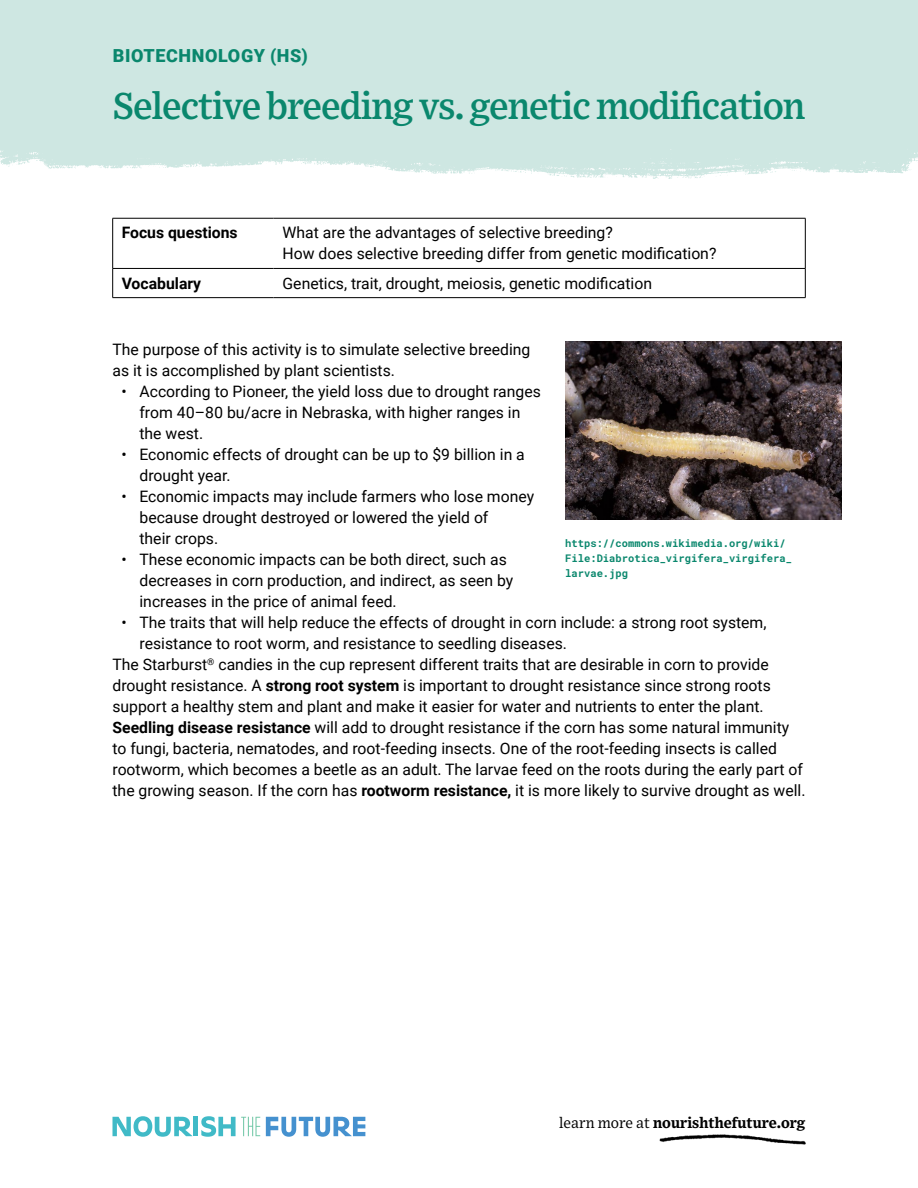
<style>
.page{position:relative;width:918px;height:1188px;background:#fff}
.page>*{position:absolute;margin:0;border:0;box-sizing:border-box;transform-origin:0 0}
.t1{font:500 37.5px "Exchange";letter-spacing:-.03em;color:#0a876d}
.t2{font:900 18px "Roboto";letter-spacing:.035em;color:#0a876d}
.t3{font:15.75px/21px "Roboto";color:#000}
.t4{font:700 15.75px "Roboto";color:#000}
.t5{font:700 15px "Exchange";color:#000}
.t6{font:700 10.5px/15px "Roboto Mono";color:#0a876d}
.s1{font-weight:700}
.s2{font-weight:400}
</style>
<div class="page">
<img style="left:659px;top:1134px;width:147px;height:11px">
<svg style="left:112px;top:1116px;width:80px;height:21px"></svg>
<hr style="left:194px;top:1117px;width:4px;height:19px;background:#40bac7">
<svg style="left:201px;top:1116px;width:59px;height:21px"></svg>
<svg style="left:266px;top:1117px;width:99px;height:20px"></svg>
<img style="left:0;top:133px;width:918px;height:45px">
<div style="left:0;top:0;width:918px;height:133px;background:#cee7e2"></div>
<hr style="left:112px;top:218px;width:162px;height:1px;background:#000">
<hr style="left:112px;top:218px;width:1px;height:50px;background:#000">
<hr style="left:274px;top:218px;width:532px;height:1px;background:#000">
<hr style="left:805px;top:218px;width:1px;height:50px;background:#000">
<hr style="left:112px;top:268px;width:162px;height:1px;background:#000">
<svg style="left:112px;top:269px;width:1px;height:28px"></svg>
<hr style="left:274px;top:268px;width:532px;height:1px;background:#000">
<svg style="left:805px;top:269px;width:1px;height:28px"></svg>
<hr style="left:112px;top:297px;width:162px;height:1px;background:#000">
<hr style="left:274px;top:297px;width:532px;height:1px;background:#000">
<img style="left:565px;top:342px;width:277px;height:177px">
<p class="t2" style="left:113px;top:43px;width:197px">BIOTECHNOLOGY (HS)</p>
<h1 class="t1" style="left:112px;top:77px;width:694px">Selective breeding vs. genetic modification</h1>
<p class="t4" style="left:122px;top:222px;width:118px">Focus questions</p>
<p class="t3" style="left:283px;top:222px;width:435px">What are the advantages of selective breeding?<br>How does selective breeding differ from genetic modification?</p>
<p class="t4" style="left:122px;top:272px;width:81px">Vocabulary</p>
<p class="t3" style="left:283px;top:272px;width:371px">Genetics, trait, drought, meiosis, genetic modification</p>
<p class="t3" style="left:113px;top:338px;width:419px">The purpose of this activity is to simulate selective breeding as it is accomplished by plant scientists.</p>
<p class="t3" style="left:140px;top:380px;width:403px;text-indent:-18px">• According to Pioneer, the yield loss due to drought ranges from 40–80 bu/acre in Nebraska, with higher ranges in the west.</p>
<p class="t3" style="left:140px;top:443px;width:387px;text-indent:-18px">• Economic effects of drought can be up to $9 billion in a drought year.</p>
<p class="t3" style="left:140px;top:485px;width:396px;text-indent:-18px">• Economic impacts may include farmers who lose money because drought destroyed or lowered the yield of<br>their crops.</p>
<p class="t3" style="left:140px;top:548px;width:375px;text-indent:-18px">• These economic impacts can be both direct, such as decreases in corn production, and indirect, as seen by increases in the price of animal feed.</p>
<p class="t3" style="left:121px;top:611px;width:647px">• The traits that will help reduce the effects of drought in corn include: a strong root system,</p>
<p class="t3" style="left:140px;top:632px;width:429px">resistance to root worm, and resistance to seedling diseases.</p>
<p class="t3" style="left:113px;top:653px;width:658px">The Starburst<sup>®</sup> candies in the cup represent different traits that are desirable in corn to provide</p>
<p class="t3" style="left:113px;top:674px;width:660px">drought resistance. A <span class="s1">strong root system</span> is important to drought resistance since strong roots</p>
<p class="t3" style="left:113px;top:695px;width:653px">support a healthy stem and plant and make it easier for water and nutrients to enter the plant.</p>
<p class="t3" style="left:113px;top:716px;width:678px"><span class="s1">Seedling disease resistance</span> will add to drought resistance if the corn has some natural immunity</p>
<p class="t3" style="left:113px;top:737px;width:666px">to fungi, bacteria, nematodes, and root-feeding insects. One of the root-feeding insects is called</p>
<p class="t3" style="left:113px;top:758px;width:692px">rootworm, which becomes a beetle as an adult. The larvae feed on the roots during the early part of</p>
<p class="t3" style="left:113px;top:779px;width:695px">the growing season. If the corn has <span class="s1">rootworm resistance,</span> it is more likely to survive drought as well.</p>
<p class="t6" style="left:565px;top:536px;width:228px">https://commons.wikimedia.org/wiki/<br>File:Diabrotica_virgifera_virgifera_ larvae.jpg</p>
<p class="t5" style="left:559px;top:1111px;width:248px"><span class="s2">learn more at</span> nourishthefuture.org</p>
</div>
